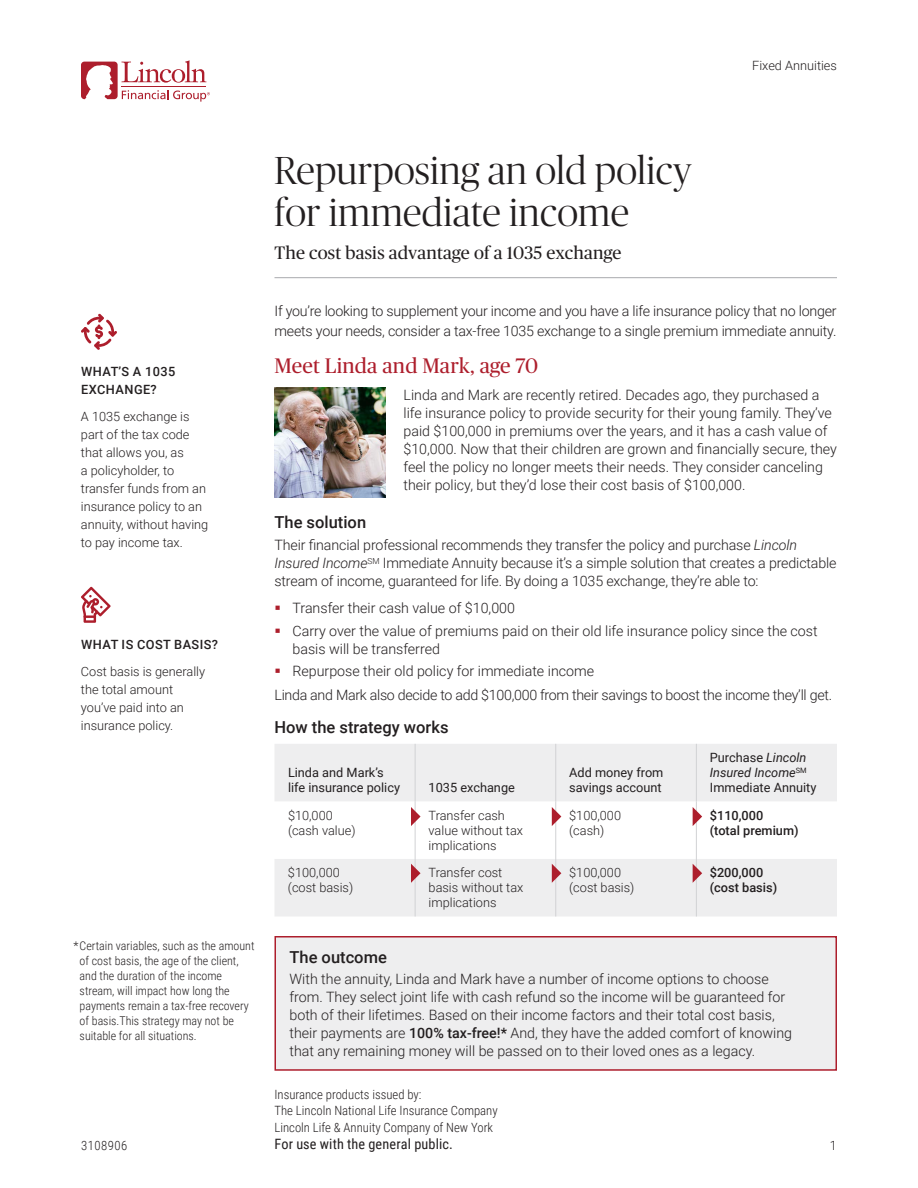
<style>
.page{position:relative;width:918px;height:1188px;background:#fff}
.page>*{position:absolute;margin:0;border:0;box-sizing:border-box;transform-origin:0 0}
.t1{font:300 39px/42px "Publico Banner";letter-spacing:.01em;color:#231f20}
.t2{font:21px "Publico Headline";letter-spacing:.01em;color:#ad1e2c}
.t3{font:18px "Publico Headline";letter-spacing:.01em;color:#231f20}
.t4{font:500 16.5px "Roboto";color:#231f20}
.t5{font:300 14.25px/18px "Roboto";color:#231f20}
.t6{font:300 14.25px "Roboto";letter-spacing:-.02em;color:#231f20}
.t7{font:14.25px "Roboto Condensed";letter-spacing:.01em;color:#231f20}
.t8{font:300 12.75px/18px "Roboto";color:#231f20}
.t9{font:12.75px/15px "Roboto";color:#231f20}
.t10{font:300 12.75px/16.5px "Roboto Condensed";color:#231f20}
.t11{font:500 12.75px/15px "Roboto";color:#231f20}
.t12{font:500 12.75px/18px "Roboto";letter-spacing:.035em;color:#231f20}
.t13{font:300 12.75px "Roboto Condensed";letter-spacing:.035em;color:#231f20}
.t14{font:300 12px/15px "Roboto Condensed";color:#231f20}
.s1{font-style:italic}
.s2{font-weight:500}
</style>
<div class="page">
<hr style="left:274px;top:277px;width:563px;height:1px;background:#a8a9ad">
<svg style="left:275px;top:744px;width:562px;height:173px;fill:#eeeeef"></svg>
<hr style="left:415px;top:744px;width:1px;height:57px;background:#d1d2d4">
<hr style="left:555px;top:744px;width:1px;height:57px;background:#d1d2d4">
<hr style="left:696px;top:744px;width:1px;height:57px;background:#d1d2d4">
<hr style="left:415px;top:801px;width:1px;height:58px;background:#d1d2d4">
<hr style="left:555px;top:801px;width:1px;height:58px;background:#d1d2d4">
<hr style="left:696px;top:801px;width:1px;height:58px;background:#d1d2d4">
<hr style="left:415px;top:859px;width:1px;height:58px;background:#d1d2d4">
<hr style="left:555px;top:859px;width:1px;height:58px;background:#d1d2d4">
<hr style="left:696px;top:859px;width:1px;height:58px;background:#d1d2d4">
<svg style="left:693px;top:807px;width:9px;height:19px"></svg>
<svg style="left:693px;top:864px;width:9px;height:19px"></svg>
<svg style="left:552px;top:807px;width:9px;height:19px"></svg>
<svg style="left:552px;top:864px;width:9px;height:19px"></svg>
<svg style="left:411px;top:807px;width:10px;height:19px"></svg>
<svg style="left:411px;top:864px;width:10px;height:19px"></svg>
<svg style="left:81px;top:587px;width:30px;height:36px"></svg>
<svg style="left:81px;top:314px;width:36px;height:36px"></svg>
<img style="left:274px;top:387px;width:112px;height:111px">
<div style="left:275px;top:937px;width:561px;height:133px;background:#eeeeef"></div>
<div style="left:274px;top:936px;width:563px;height:135px;border:2px solid #ad1e2c"></div>
<svg style="left:81px;top:60px;width:129px;height:42px"></svg>
<p class="t8" style="left:752px;top:56px;width:86px">Fixed Annuities</p>
<p class="t12" style="left:81px;top:362px;width:96px">WHAT’S A 1035<br>EXCHANGE?</p>
<p class="t8" style="left:81px;top:407px;width:129px">A 1035 exchange is part of the tax code that allows you, as<br>a policyholder, to transfer funds from an insurance policy to an annuity, without having to pay income tax.</p>
<p class="t12" style="left:81px;top:634px;width:138px">WHAT IS COST BASIS?</p>
<p class="t8" style="left:81px;top:662px;width:126px">Cost basis is generally the total amount you’ve paid into an insurance policy.</p>
<p class="t14" style="left:80px;top:937px;width:176px;text-indent:-6px">*Certain variables, such as the amount of cost basis, the age of the client, and the duration of the income stream, will impact how long the payments remain a tax-free recovery of basis.This strategy may not be suitable for all situations.</p>
<p class="t13" style="left:81px;top:1136px;width:48px">3108906</p>
<h1 class="t1" style="left:274px;top:148px;width:418px">Repurposing an old policy for immediate income</h1>
<p class="t3" style="left:274px;top:240px;width:348px">The cost basis advantage of a 1035 exchange</p>
<p class="t5" style="left:274px;top:301px;width:564px;line-height:19.5px">If you’re looking to supplement your income and you have a life insurance policy that no longer meets your needs, consider a tax-free 1035 exchange to a single premium immediate annuity.</p>
<h2 class="t2" style="left:274px;top:351px;width:265px">Meet Linda and Mark, age 70</h2>
<p class="t5" style="left:404px;top:386px;width:435px">Linda and Mark are recently retired. Decades ago, they purchased a life insurance policy to provide security for their young family. They’ve paid $100,000 in premiums over the years, and it has a cash value of $10,000. Now that their children are grown and financially secure, they feel the policy no longer meets their needs. They consider canceling their policy, but they’d lose their cost basis of $100,000.</p>
<p class="t4" style="left:274px;top:510px;width:93px">The solution</p>
<p class="t5" style="left:274px;top:536px;width:564px">Their financial professional recommends they transfer the policy and purchase <span class="s1">Lincoln<br>Insured Income</span><sup>SM</sup> Immediate Annuity because it’s a simple solution that creates a predictable stream of income, guaranteed for life. By doing a 1035 exchange, they’re able to:</p>
<p class="t5" style="left:292px;top:596px;width:527px;line-height:22.5px">Transfer their cash value of $10,000<br>Carry over the value of premiums paid on their old life insurance policy since the cost</p>
<p class="t5" style="left:292px;top:637px;width:303px;line-height:22.5px">basis will be transferred<br>Repurpose their old policy for immediate income</p>
<p class="t6" style="left:274px;top:685px;width:559px">Linda and Mark also decide to add $100,000 from their savings to boost the income they’ll get.</p>
<p class="t4" style="left:274px;top:716px;width:176px">How the strategy works</p>
<p class="t9" style="left:288px;top:765px;width:114px">Linda and Mark’s life insurance policy</p>
<p class="t9" style="left:710px;top:750px;width:108px">Purchase <span class="s1">Lincoln<br>Insured Income</span><sup>SM<br></sup>Immediate Annuity</p>
<p class="t9" style="left:569px;top:765px;width:96px">Add money from savings account</p>
<p class="t9" style="left:429px;top:780px;width:88px">1035 exchange</p>
<p class="t8" style="left:288px;top:807px;width:69px;line-height:15px">$10,000 (cash value)</p>
<p class="t8" style="left:429px;top:807px;width:96px;line-height:15px">Transfer cash value without tax implications</p>
<p class="t8" style="left:569px;top:807px;width:53px;line-height:15px">$100,000 (cash)</p>
<p class="t11" style="left:710px;top:807px;width:90px">$110,000<br>(total premium)</p>
<p class="t8" style="left:288px;top:865px;width:67px;line-height:15px">$100,000 (cost basis)</p>
<p class="t8" style="left:429px;top:865px;width:96px;line-height:15px">Transfer cost basis without tax implications</p>
<p class="t8" style="left:569px;top:865px;width:67px;line-height:15px">$100,000 (cost basis)</p>
<p class="t11" style="left:710px;top:865px;width:69px">$200,000 (cost basis)</p>
<p class="t4" style="left:290px;top:945px;width:99px">The outcome</p>
<p class="t5" style="left:290px;top:969px;width:504px">With the annuity, Linda and Mark have a number of income options to choose from. They select joint life with cash refund so the income will be guaranteed for both of their lifetimes. Based on their income factors and their total cost basis, their payments are <span class="s2">100% tax-free!*</span> And, they have the added comfort of knowing that any remaining money will be passed on to their loved ones as a legacy.</p>
<p class="t10" style="left:275px;top:1085px;width:225px">Insurance products issued by:<br>The Lincoln National Life Insurance Company<br>Lincoln Life &amp; Annuity Company of New York</p>
<p class="t7" style="left:274px;top:1134px;width:180px">For use with the general public.</p>
<p class="t8" style="left:830px;top:1136px;width:9px">1</p>
</div>
